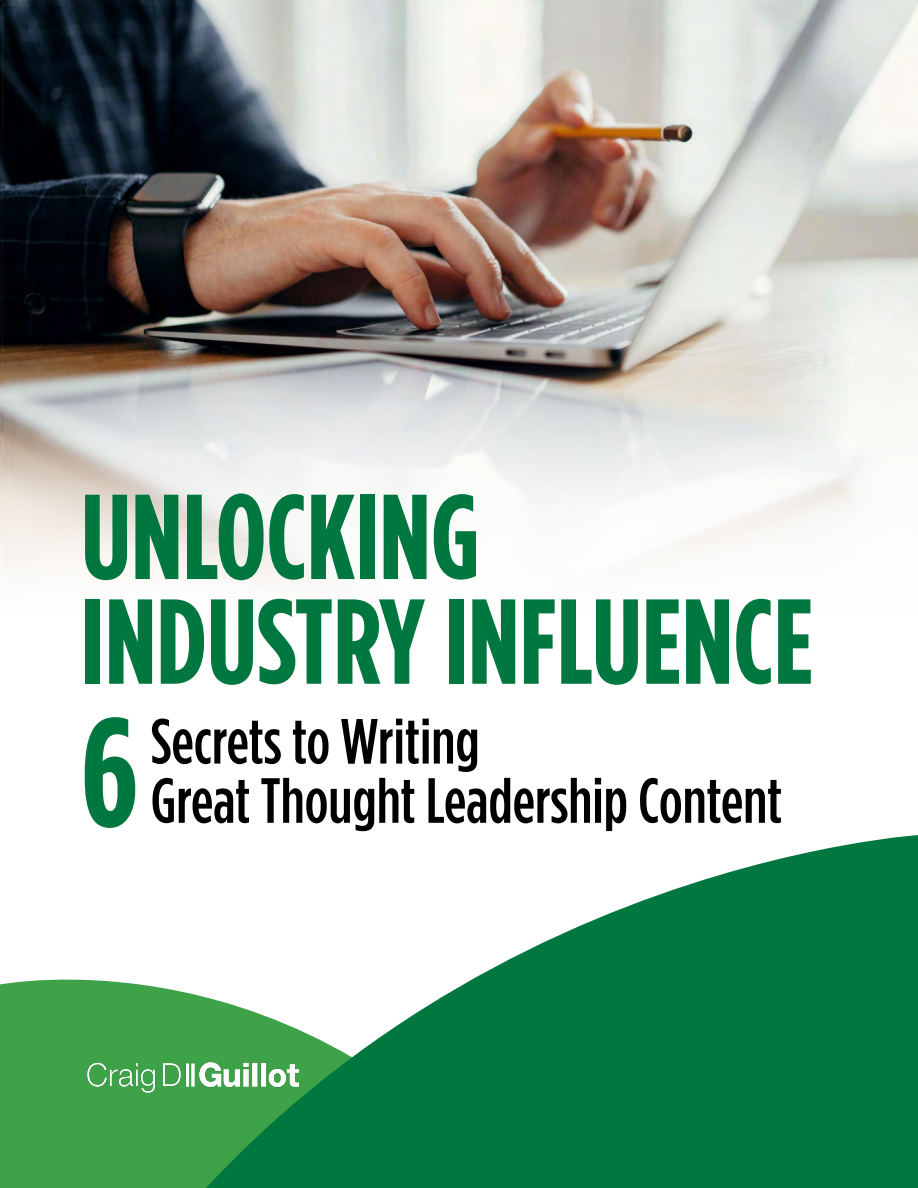
<style>
.page{position:relative;width:918px;height:1188px;background:#fff}
.page>*{position:absolute;margin:0;border:0;box-sizing:border-box;transform-origin:0 0}
.t1{font:700 154.95px "Gotham Condensed";color:#00773e}
.t2{font:700 120.45px/104.7px "Gotham Condensed";color:#00773e}
.t3{font:500 63.75px "Gotham Condensed";color:#000}
</style>
<div class="page">
<div style="left:0;top:979px;width:92px;height:209px;background:#3da248"></div>
<svg style="left:92px;top:835px;width:826px;height:353px;fill:#00773e"></svg>
<img style="left:0;top:0;width:918px;height:582px">
<img style="left:86px;top:1059px;width:213px;height:35px">
<h2 class="t2" style="left:81px;top:481px;width:734px">UNLOCKING<br>INDUSTRY INFLUENCE</h2>
<p class="t3" style="left:151px;top:706px;width:330px">Secrets to Writing</p>
<h1 class="t1" style="left:81px;top:685px;width:59px">6</h1>
<p class="t3" style="left:151px;top:765px;width:633px">Great Thought Leadership Content</p>
</div>
